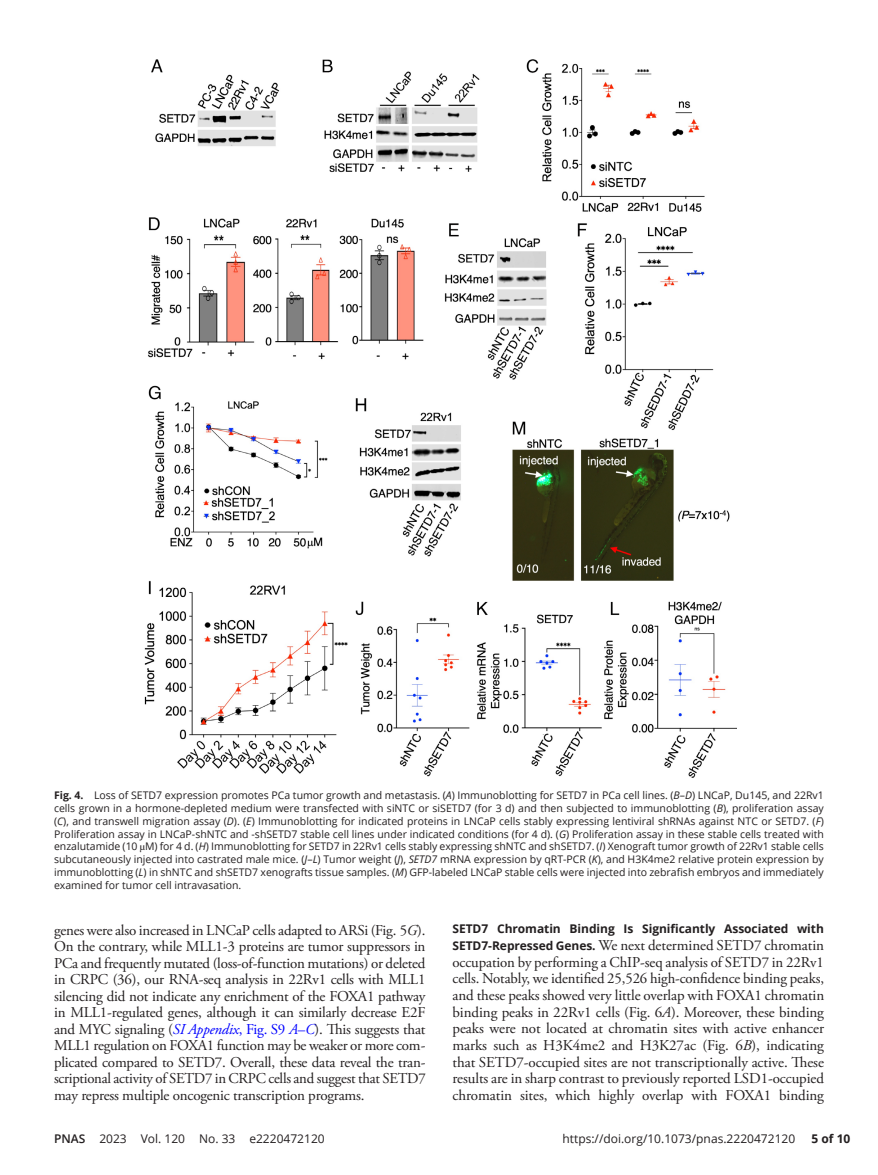
<style>
.page{position:relative;width:878px;height:1175px;background:#fff}
.page>*{position:absolute;margin:0;border:0;box-sizing:border-box;transform-origin:0 0}
.t1{font:15px/16.5px "Adobe Garamond Pro";letter-spacing:-.015em;color:#231f20;text-align:justify}
.t2{font:12px "Open Sans";color:#231f20}
.t3{font:700 12px "Open Sans";letter-spacing:-.005em;color:#231f20}
.t4{font:10.5px/12.8px "Open Sans";color:#231f20;text-align:justify}
.s1{font-weight:700}
.s2{font-style:italic}
.s3{font-family:"STIX"}
.s4{font-style:italic;color:#00f}
.s5{color:#00f}
.s6{font-family:"Open Sans";font-weight:700;font-size:12px}
.s7{font-weight:600}
</style>
<div class="page">
<img style="left:144px;top:59px;width:592px;height:718px">
<p class="t4" style="left:54px;top:789px;width:771px"><span class="s1">Fig. 4.</span> Loss of SETD7 expression promotes PCa tumor growth and metastasis. (<span class="s2">A</span>) Immunoblotting for SETD7 in PCa cell lines. (<span class="s2">B</span>–<span class="s2">D</span>) LNCaP, Du145, and 22Rv1 cells grown in a hormone-depleted medium were transfected with siNTC or siSETD7 (for 3 d) and then subjected to immunoblotting (<span class="s2">B</span>), proliferation assay (<span class="s2">C</span>), and transwell migration assay (<span class="s2">D</span>). (<span class="s2">E</span>) Immunoblotting for indicated proteins in LNCaP cells stably expressing lentiviral shRNAs against NTC or SETD7. (<span class="s2">F</span>)<br>Proliferation assay in LNCaP-shNTC and -shSETD7 stable cell lines under indicated conditions (for 4 d). (<span class="s2">G</span>) Proliferation assay in these stable cells treated with enzalutamide (10 <span class="s3">µ</span>M) for 4 d. (<span class="s2">H</span>) Immunoblotting for SETD7 in 22Rv1 cells stably expressing shNTC and shSETD7. (<span class="s2">I</span>) Xenograft tumor growth of 22Rv1 stable cells subcutaneously injected into castrated male mice. (<span class="s2">J</span>–<span class="s2">L</span>) Tumor weight (<span class="s2">J</span>), <span class="s2">SETD7</span> mRNA expression by qRT-PCR (<span class="s2">K</span>), and H3K4me2 relative protein expression by immunoblotting (<span class="s2">L</span>) in shNTC and shSETD7 xenografts tissue samples. (<span class="s2">M</span>) GFP-labeled LNCaP stable cells were injected into zebrafish embryos and immediately examined for tumor cell intravasation.</p>
<p class="t1" style="left:54px;top:922px;width:373px">genes were also increased in LNCaP cells adapted to ARSi (Fig. 5<span class="s2">G</span>).<br>On the contrary, while MLL1-3 proteins are tumor suppressors in PCa and frequently mutated (loss-of-function mutations) or deleted in CRPC (36), our RNA-seq analysis in 22Rv1 cells with MLL1 silencing did not indicate any enrichment of the FOXA1 pathway in MLL1-regulated genes, although it can similarly decrease E2F and MYC signaling (<span class="s4">SI Appendix</span><span class="s5">, Fig. S9</span> <span class="s4">A</span><span class="s5">–</span><span class="s4">C</span>). This suggests that MLL1 regulation on FOXA1 function may be weaker or more com&shy;plicated compared to SETD7. Overall, these data reveal the tran&shy;scriptional activity of SETD7 in CRPC cells and suggest that SETD7 may repress multiple oncogenic transcription programs.</p>
<p class="t3" style="left:452px;top:920px;width:373px">SETD7 Chromatin Binding Is Significantly Associated with</p>
<p class="t1" style="left:452px;top:937px;width:373px"><span class="s6">SETD7-Repressed Genes.</span> We next determined SETD7 chromatin occupation by performing a ChIP-seq analysis of SETD7 in 22Rv1 cells. Notably, we identified 25,526 high-confidence binding peaks, and these peaks showed very little overlap with FOXA1 chromatin binding peaks in 22Rv1 cells (Fig. 6<span class="s2">A</span>). Moreover, these binding peaks were not located at chromatin sites with active enhancer marks such as H3K4me2 and H3K27ac (Fig. 6<span class="s2">B</span>), indicating that SETD7-occupied sites are not transcriptionally active. These results are in sharp contrast to previously reported LSD1-occupied chromatin sites, which highly overlap with FOXA1 binding</p>
<p class="t2" style="left:54px;top:1130px;width:272px"><span class="s7">PNAS</span> 2023 Vol. 120 No. 33 e2220472120</p>
<p class="t2" style="left:562px;top:1130px;width:234px">https://doi.org/10.1073/pnas.2220472120</p>
<p class="t3" style="left:811px;top:1130px;width:40px">5 of 10</p>
</div>
